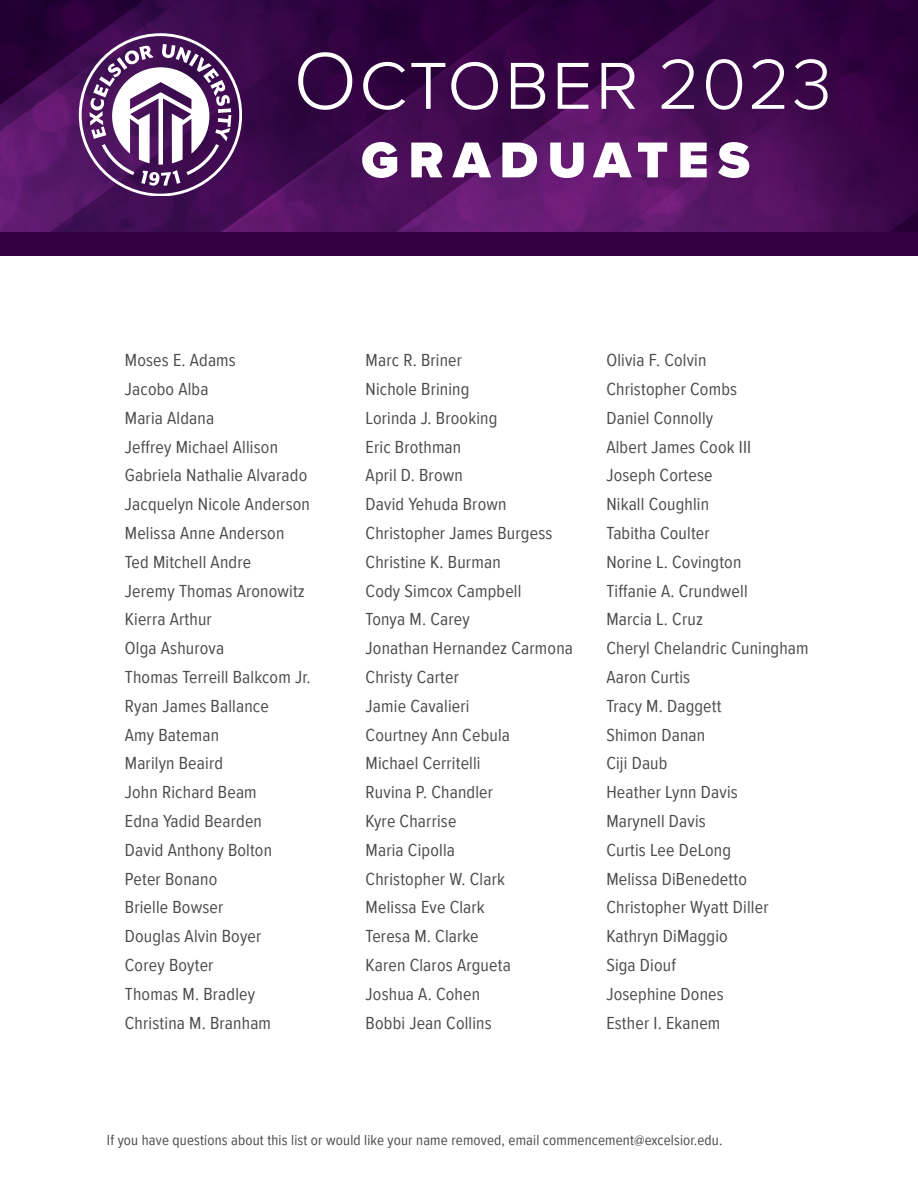
<style>
.page{position:relative;width:918px;height:1188px;background:#fff}
.page>*{position:absolute;margin:0;border:0;box-sizing:border-box;transform-origin:0 0}
.t1{font:300 83.4px "Proxima Nova";letter-spacing:.02em;color:#fff}
.t2{font:900 52.2px "Proxima Nova";letter-spacing:.18em;color:#fff}
.t3{font:18px/28.8px "Proxima Nova Cond";letter-spacing:.01em;color:#4b4c4d}
.t4{font:15px "Proxima Nova Cond";letter-spacing:.01em;color:#4b4c4d}
.s1{font-size:73.5px}
</style>
<div class="page">
<img style="left:0;top:0;width:918px;height:232px">
<div style="left:0;top:232px;width:918px;height:24px;background:#350041"></div>
<svg style="left:79px;top:33px;width:162px;height:163px"></svg>
<h1 class="t1" style="left:293px;top:19px;width:540px">October <span class="s1">2023</span></h1>
<h2 class="t2" style="left:361px;top:121px;width:390px">GRADUATES</h2>
<p class="t3" style="left:125px;top:345px;width:187px">Moses E. Adams<br>Jacobo Alba<br>Maria Aldana<br>Jeffrey Michael Allison<br>Gabriela Nathalie Alvarado<br>Jacquelyn Nicole Anderson<br>Melissa Anne Anderson<br>Ted Mitchell Andre<br>Jeremy Thomas Aronowitz<br>Kierra Arthur<br>Olga Ashurova<br>Thomas Terreill Balkcom Jr.<br>Ryan James Ballance<br>Amy Bateman<br>Marilyn Beaird<br>John Richard Beam<br>Edna Yadid Bearden<br>David Anthony Bolton<br>Peter Bonano<br>Brielle Bowser<br>Douglas Alvin Boyer<br>Corey Boyter<br>Thomas M. Bradley<br>Christina M. Branham</p>
<p class="t3" style="left:366px;top:345px;width:209px">Marc R. Briner<br>Nichole Brining<br>Lorinda J. Brooking<br>Eric Brothman<br>April D. Brown<br>David Yehuda Brown<br>Christopher James Burgess<br>Christine K. Burman<br>Cody Simcox Campbell<br>Tonya M. Carey<br>Jonathan Hernandez Carmona<br>Christy Carter<br>Jamie Cavalieri<br>Courtney Ann Cebula<br>Michael Cerritelli<br>Ruvina P. Chandler<br>Kyre Charrise<br>Maria Cipolla<br>Christopher W. Clark<br>Melissa Eve Clark<br>Teresa M. Clarke<br>Karen Claros Argueta<br>Joshua A. Cohen<br>Bobbi Jean Collins</p>
<p class="t3" style="left:606px;top:345px;width:204px">Olivia F. Colvin<br>Christopher Combs<br>Daniel Connolly<br>Albert James Cook III<br>Joseph Cortese<br>Nikall Coughlin<br>Tabitha Coulter<br>Norine L. Covington<br>Tiffanie A. Crundwell<br>Marcia L. Cruz<br>Cheryl Chelandric Cuningham<br>Aaron Curtis<br>Tracy M. Daggett<br>Shimon Danan<br>Ciji Daub<br>Heather Lynn Davis<br>Marynell Davis<br>Curtis Lee DeLong<br>Melissa DiBenedetto<br>Christopher Wyatt Diller<br>Kathryn DiMaggio<br>Siga Diouf<br>Josephine Dones<br>Esther I. Ekanem</p>
<p class="t4" style="left:107px;top:1129px;width:617px">If you have questions about this list or would like your name removed, email commencement@excelsior.edu.</p>
</div>
